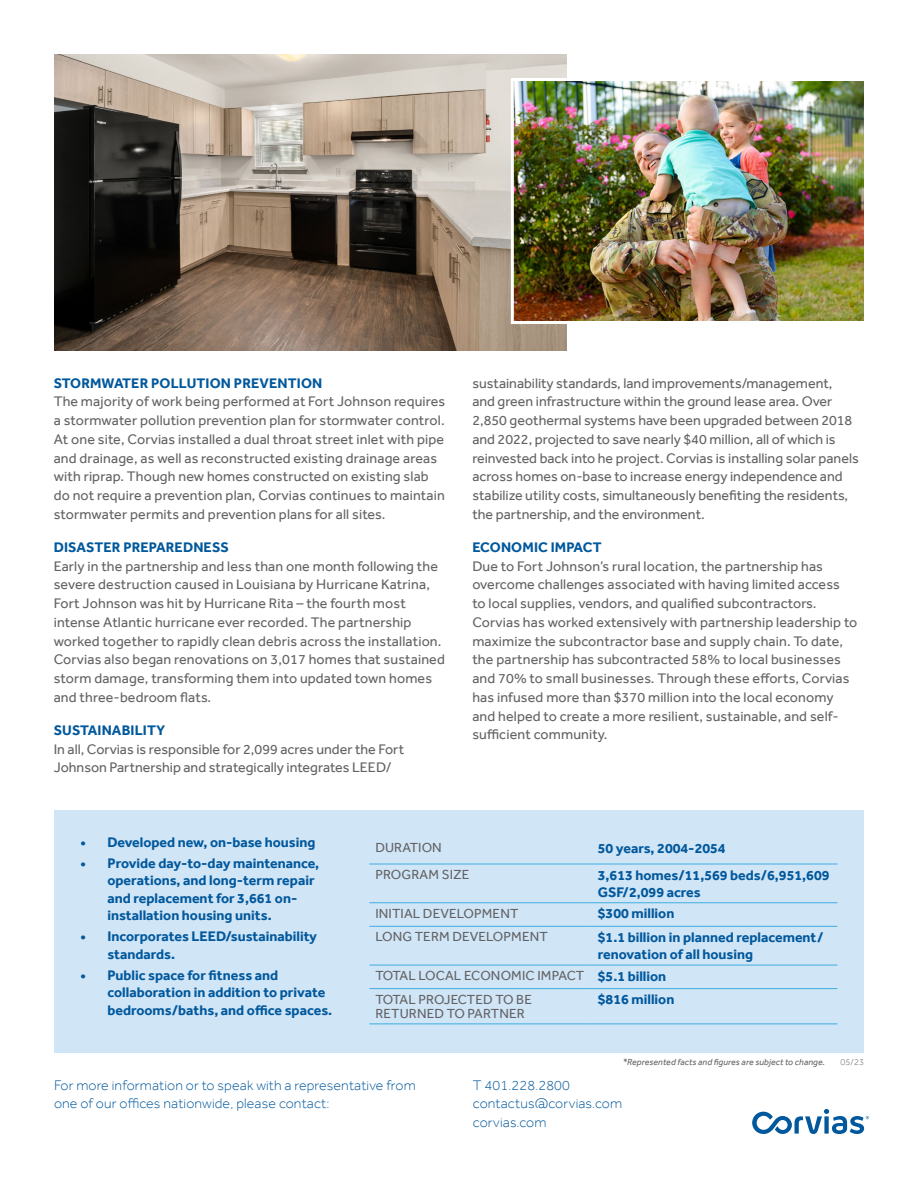
<style>
.page{position:relative;width:918px;height:1188px;background:#fff}
.page>*{position:absolute;margin:0;border:0;box-sizing:border-box;transform-origin:0 0}
._2022_Body_9_5_12_5{font:14.25px/18.8px "Effra";letter-spacing:.01em;color:#636366}
._2022_Project_Detail{font:700 14.25px/17.2px "Effra";color:#01589c}
._2022_Body_9_5_12_5-2{font:300 14.25px/18.8px "Effra";letter-spacing:.01em;color:#01589c}
._2022_Body_9_5_12_5-3{font:700 14.25px "Effra";letter-spacing:.01em;color:#01589c}
._2022_Subhead{font:700 14.25px "Effra";letter-spacing:.01em;color:#01589c}
._2022_Table_Column_A{font:13.5px/14.2px "Effra";letter-spacing:.01em;color:#636366}
._2022_Table_Column_A-2{font:italic 9px "Effra";letter-spacing:.01em;color:#636366}
._2022_Body_9_5_12_5-4{font:300 9px "Effra";color:#636366}
</style>
<div class="page">
<div style="left:54px;top:810px;width:810px;height:242px;background:#d0e5f6"></div>
<svg style="left:752px;top:1109px;width:117px;height:25px"></svg>
<hr style="left:369px;top:864px;width:223px;height:1px;background:#40ade2">
<hr style="left:592px;top:864px;width:245px;height:1px;background:#40ade2">
<hr style="left:369px;top:902px;width:223px;height:1px;background:#40ade2">
<hr style="left:592px;top:902px;width:245px;height:1px;background:#40ade2">
<hr style="left:369px;top:926px;width:223px;height:1px;background:#40ade2">
<hr style="left:592px;top:926px;width:245px;height:1px;background:#40ade2">
<hr style="left:369px;top:965px;width:223px;height:1px;background:#40ade2">
<hr style="left:592px;top:965px;width:245px;height:1px;background:#40ade2">
<hr style="left:369px;top:988px;width:223px;height:1px;background:#40ade2">
<hr style="left:369px;top:1024px;width:223px;height:1px;background:#40ade2">
<hr style="left:592px;top:988px;width:245px;height:1px;background:#40ade2">
<hr style="left:592px;top:1024px;width:245px;height:1px;background:#40ade2">
<img style="left:54px;top:54px;width:513px;height:297px">
<img style="left:509px;top:76px;width:355px;height:250px">
<p class="_2022_Subhead" style="left:54px;top:374px;width:270px">STORMWATER POLLUTION PREVENTION</p>
<p class="_2022_Body_9_5_12_5" style="left:54px;top:392px;width:393px">The majority of work being performed at Fort Johnson requires a stormwater pollution prevention plan for stormwater control.<br>At one site, Corvias installed a dual throat street inlet with pipe and drainage, as well as reconstructed existing drainage areas with riprap. Though new homes constructed on existing slab do not require a prevention plan, Corvias continues to maintain stormwater permits and prevention plans for all sites.</p>
<p class="_2022_Body_9_5_12_5-3" style="left:54px;top:539px;width:177px">DISASTER PREPAREDNESS</p>
<p class="_2022_Body_9_5_12_5" style="left:54px;top:556px;width:393px">Early in the partnership and less than one month following the severe destruction caused in Louisiana by Hurricane Katrina, Fort Johnson was hit by Hurricane Rita – the fourth most intense Atlantic hurricane ever recorded. The partnership worked together to rapidly clean debris across the installation.<br>Corvias also began renovations on 3,017 homes that sustained storm damage, transforming them into updated town homes and three-bedroom flats.</p>
<p class="_2022_Body_9_5_12_5-3" style="left:54px;top:722px;width:113px">SUSTAINABILITY</p>
<p class="_2022_Body_9_5_12_5" style="left:54px;top:739px;width:352px">In all, Corvias is responsible for 2,099 acres under the Fort<br>Johnson Partnership and strategically integrates LEED/</p>
<p class="_2022_Body_9_5_12_5" style="left:472px;top:373px;width:388px">sustainability standards, land improvements/management, and green infrastructure within the ground lease area. Over 2,850 geothermal systems have been upgraded between 2018 and 2022, projected to save nearly $40 million, all of which is reinvested back into he project. Corvias is installing solar panels across homes on-base to increase energy independence and stabilize utility costs, simultaneously benefiting the residents, the partnership, and the environment.</p>
<p class="_2022_Body_9_5_12_5-3" style="left:472px;top:539px;width:131px">ECONOMIC IMPACT</p>
<p class="_2022_Body_9_5_12_5" style="left:472px;top:556px;width:386px">Due to Fort Johnson’s rural location, the partnership has overcome challenges associated with having limited access<br>to local supplies, vendors, and qualified subcontractors.<br>Corvias has worked extensively with partnership leadership to maximize the subcontractor base and supply chain. To date, the partnership has subcontracted 58% to local businesses and 70% to small businesses. Through these efforts, Corvias has infused more than $370 million into the local economy and helped to create a more resilient, sustainable, and self&shy;sufficient community.</p>
<p class="_2022_Project_Detail" style="left:80px;top:833px;width:237px">• Developed new, on-base housing</p>
<p class="_2022_Project_Detail" style="left:107px;top:855px;width:213px;text-indent:-27px">• Provide day-to-day maintenance, operations, and long-term repair and replacement for 3,661 on&shy;installation housing units.</p>
<p class="_2022_Project_Detail" style="left:107px;top:928px;width:211px;text-indent:-27px">• Incorporates LEED/sustainability standards.</p>
<p class="_2022_Project_Detail" style="left:107px;top:967px;width:226px;text-indent:-27px">• Public space for fitness and collaboration in addition to private bedrooms/baths, and office spaces.</p>
<p class="_2022_Table_Column_A" style="left:375px;top:840px;width:68px">DURATION</p>
<p class="_2022_Project_Detail" style="left:598px;top:839px;width:129px">50 years, 2004-2054</p>
<p class="_2022_Table_Column_A" style="left:375px;top:867px;width:96px">PROGRAM SIZE</p>
<p class="_2022_Project_Detail" style="left:598px;top:866px;width:233px">3,613 homes/11,569 beds/6,951,609<br>GSF/2,099 acres</p>
<p class="_2022_Table_Column_A" style="left:375px;top:906px;width:145px">INITIAL DEVELOPMENT</p>
<p class="_2022_Project_Detail" style="left:598px;top:905px;width:78px">$300 million</p>
<p class="_2022_Table_Column_A" style="left:375px;top:930px;width:174px">LONG TERM DEVELOPMENT</p>
<p class="_2022_Project_Detail" style="left:598px;top:928px;width:227px">$1.1 billion in planned replacement/ renovation of all housing</p>
<p class="_2022_Table_Column_A" style="left:375px;top:968px;width:210px">TOTAL LOCAL ECONOMIC IMPACT</p>
<p class="_2022_Project_Detail" style="left:598px;top:967px;width:70px">$5.1 billion</p>
<p class="_2022_Table_Column_A" style="left:375px;top:992px;width:158px">TOTAL PROJECTED TO BE<br>RETURNED TO PARTNER</p>
<p class="_2022_Project_Detail" style="left:598px;top:991px;width:78px">$816 million</p>
<p class="_2022_Body_9_5_12_5-2" style="left:54px;top:1075px;width:363px">For more information or to speak with a representative from one of our offices nationwide, please contact:</p>
<p class="_2022_Table_Column_A-2" style="left:623px;top:1057px;width:204px">*Represented facts and figures are subject to change.</p>
<p class="_2022_Body_9_5_12_5-2" style="left:473px;top:1075px;width:151px">T 401.228.2800 contactus@corvias.com corvias.com</p>
<p class="_2022_Body_9_5_12_5-4" style="left:841px;top:1057px;width:25px">05/23</p>
</div>
